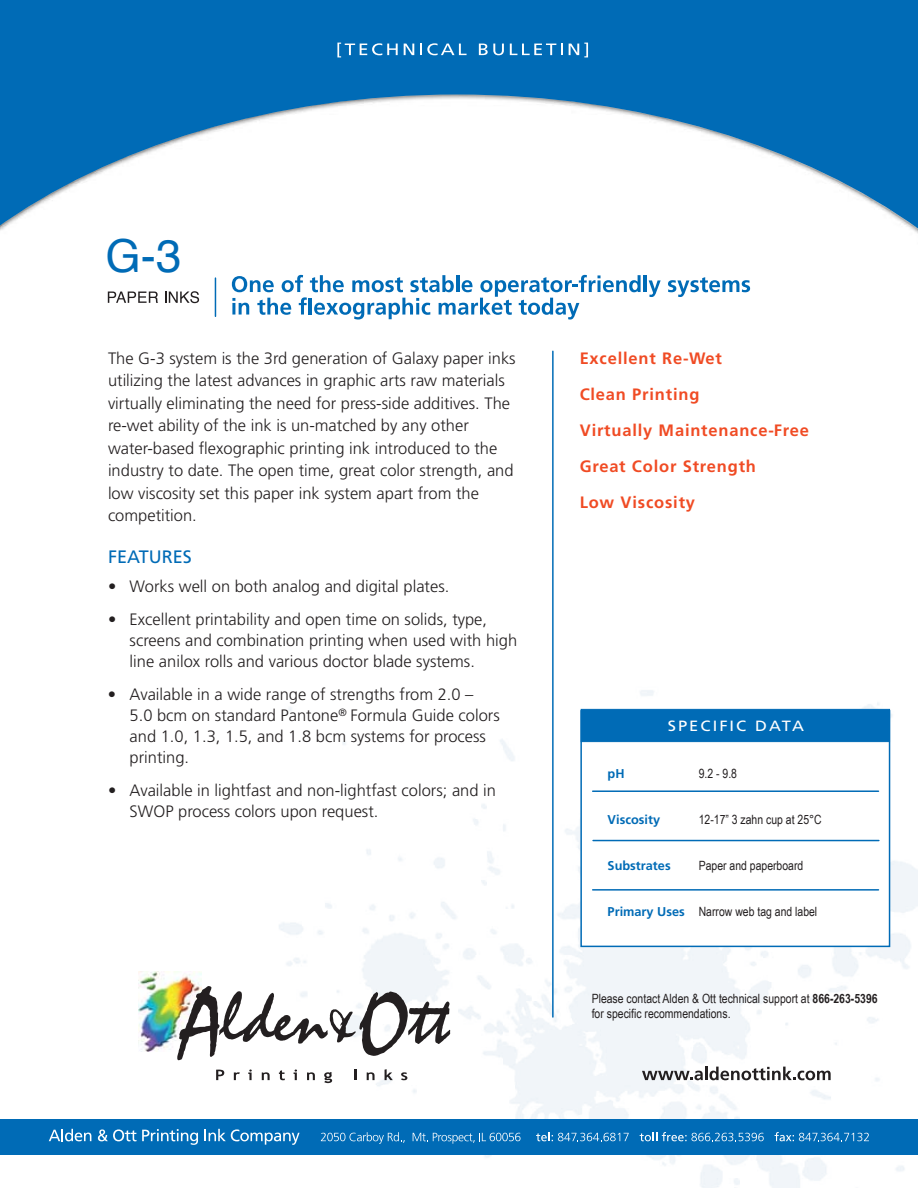
<style>
.page{position:relative;width:918px;height:1188px;background:#fff}
.page>*{position:absolute;margin:0;border:0;box-sizing:border-box;transform-origin:0 0}
.t1{font:45.6px "Helvetica";color:#006bb6}
.t2{font:18px "Frutiger";color:#006bb6}
.t3{font:300 16.5px/22.5px "Frutiger";color:#231f20}
.t4{font:700 16.5px/36px "Frutiger";letter-spacing:.05em;color:#f04b24}
.t5{font:14.85px "Frutiger";letter-spacing:.125em;color:#fff;scale:1.11 1}
.t6{font:12.75px/15.3px "Arial Narrow";color:#231f20}
.t7{font:700 12.75px "Frutiger";color:#006bb6}
.s1{font-family:"Frutiger";font-weight:700;color:#006bb6}
.s2{font-weight:700}
</style>
<div class="page">
<svg style="left:0;top:0;width:918px;height:234px;fill:#006bb6"></svg>
<img style="left:245px;top:690px;width:673px;height:498px">
<img style="left:139px;top:972px;width:62px;height:79px">
<div style="left:582px;top:739px;width:308px;height:207px;background:#fff"></div>
<svg style="left:177px;top:986px;width:273px;height:74px"></svg>
<svg style="left:216px;top:1070px;width:8px;height:10px"></svg>
<svg style="left:234px;top:1072px;width:6px;height:8px"></svg>
<svg style="left:248px;top:1070px;width:4px;height:10px"></svg>
<svg style="left:262px;top:1072px;width:8px;height:8px"></svg>
<svg style="left:279px;top:1070px;width:6px;height:10px"></svg>
<svg style="left:294px;top:1070px;width:3px;height:10px"></svg>
<svg style="left:307px;top:1072px;width:8px;height:8px"></svg>
<svg style="left:324px;top:1072px;width:8px;height:11px"></svg>
<svg style="left:354px;top:1070px;width:3px;height:10px"></svg>
<svg style="left:367px;top:1072px;width:8px;height:8px"></svg>
<svg style="left:385px;top:1069px;width:8px;height:11px"></svg>
<svg style="left:401px;top:1072px;width:6px;height:8px"></svg>
<svg style="left:337px;top:43px;width:61px;height:14px"></svg>
<svg style="left:404px;top:44px;width:10px;height:11px"></svg>
<svg style="left:420px;top:43px;width:47px;height:12px"></svg>
<svg style="left:479px;top:44px;width:25px;height:11px"></svg>
<svg style="left:510px;top:44px;width:53px;height:11px"></svg>
<svg style="left:569px;top:43px;width:19px;height:14px"></svg>
<div style="left:0;top:1119px;width:918px;height:35px;background:#006bb6"></div>
<svg style="left:49px;top:1129px;width:42px;height:12px"></svg>
<svg style="left:98px;top:1129px;width:100px;height:16px"></svg>
<svg style="left:205px;top:1129px;width:95px;height:16px"></svg>
<svg style="left:321px;top:1132px;width:84px;height:12px"></svg>
<svg style="left:413px;top:1133px;width:108px;height:11px"></svg>
<svg style="left:536px;top:1132px;width:93px;height:9px"></svg>
<svg style="left:640px;top:1132px;width:124px;height:9px"></svg>
<svg style="left:775px;top:1132px;width:94px;height:9px"></svg>
<svg style="left:642px;top:1067px;width:189px;height:13px"></svg>
<div style="left:580px;top:710px;width:310px;height:237px;border:2px solid #006bb6"></div>
<div style="left:581px;top:709px;width:309px;height:33px;background:#006bb6;border:1px solid #006bb6"></div>
<svg style="left:108px;top:292px;width:50px;height:11px"></svg>
<svg style="left:165px;top:291px;width:34px;height:12px"></svg>
<hr style="left:552px;top:351px;width:2px;height:666px;background:#006bb6">
<hr style="left:593px;top:790px;width:286px;height:2px;background:#006bb6">
<hr style="left:593px;top:840px;width:286px;height:1px;background:#006bb6">
<hr style="left:593px;top:889px;width:286px;height:2px;background:#006bb6">
<hr style="left:644px;top:275px;width:3px;height:17px;background:#006bb6">
<svg style="left:649px;top:280px;width:12px;height:17px"></svg>
<svg style="left:668px;top:277px;width:82px;height:20px"></svg>
<svg style="left:232px;top:275px;width:409px;height:45px"></svg>
<hr style="left:215px;top:278px;width:1px;height:38px;background:#006bb6">
<h1 class="t1" style="left:105px;top:221px;width:78px">G-3</h1>
<p class="t3" style="left:108px;top:347px;width:409px">The G-3 system is the 3rd generation of Galaxy paper inks utilizing the latest advances in graphic arts raw materials virtually eliminating the need for press-side additives. The re-wet ability of the ink is un-matched by any other water-based flexographic printing ink introduced to the industry to date. The open time, great color strength, and low viscosity set this paper ink system apart from the competition.</p>
<p class="t2" style="left:108px;top:546px;width:85px">FEATURES</p>
<p class="t3" style="left:108px;top:575px;width:343px">• Works well on both analog and digital plates.</p>
<p class="t3" style="left:130px;top:609px;width:389px;line-height:21px;text-indent:-22px">• Excellent printability and open time on solids, type, screens and combination printing when used with high line anilox rolls and various doctor blade systems.</p>
<p class="t3" style="left:130px;top:684px;width:372px;line-height:21px;text-indent:-22px">• Available in a wide range of strengths from 2.0 – 5.0 bcm on standard Pantone<sup>®</sup> Formula Guide colors and 1.0, 1.3, 1.5, and 1.8 bcm systems for process printing.</p>
<p class="t3" style="left:130px;top:780px;width:368px;line-height:21px;text-indent:-22px">• Available in lightfast and non-lightfast colors; and in<br>SWOP process colors upon request.</p>
<p class="t4" style="left:580px;top:340px;width:231px">Excellent Re-Wet<br>Clean Printing<br>Virtually Maintenance-Free<br>Great Color Strength<br>Low Viscosity</p>
<p class="t5" style="left:668px;top:717px;width:124px">SPECIFIC DATA</p>
<p class="t7" style="left:608px;top:766px;width:18px">pH</p>
<p class="t6" style="left:699px;top:766px;width:40px">9.2 - 9.8</p>
<p class="t7" style="left:608px;top:812px;width:54px">Viscosity</p>
<p class="t6" style="left:699px;top:812px;width:125px">12-17” 3 zahn cup at 25°C</p>
<p class="t7" style="left:608px;top:858px;width:65px">Substrates</p>
<p class="t6" style="left:699px;top:858px;width:106px">Paper and paperboard</p>
<p class="t6" style="left:608px;top:904px;width:211px"><span class="s1">Primary Uses</span> Narrow web tag and label</p>
<p class="t6" style="left:592px;top:990px;width:287px">Please contact Alden &amp; Ott technical support at <span class="s2">866-263-5396 </span>for specific recommendations.</p>
</div>
